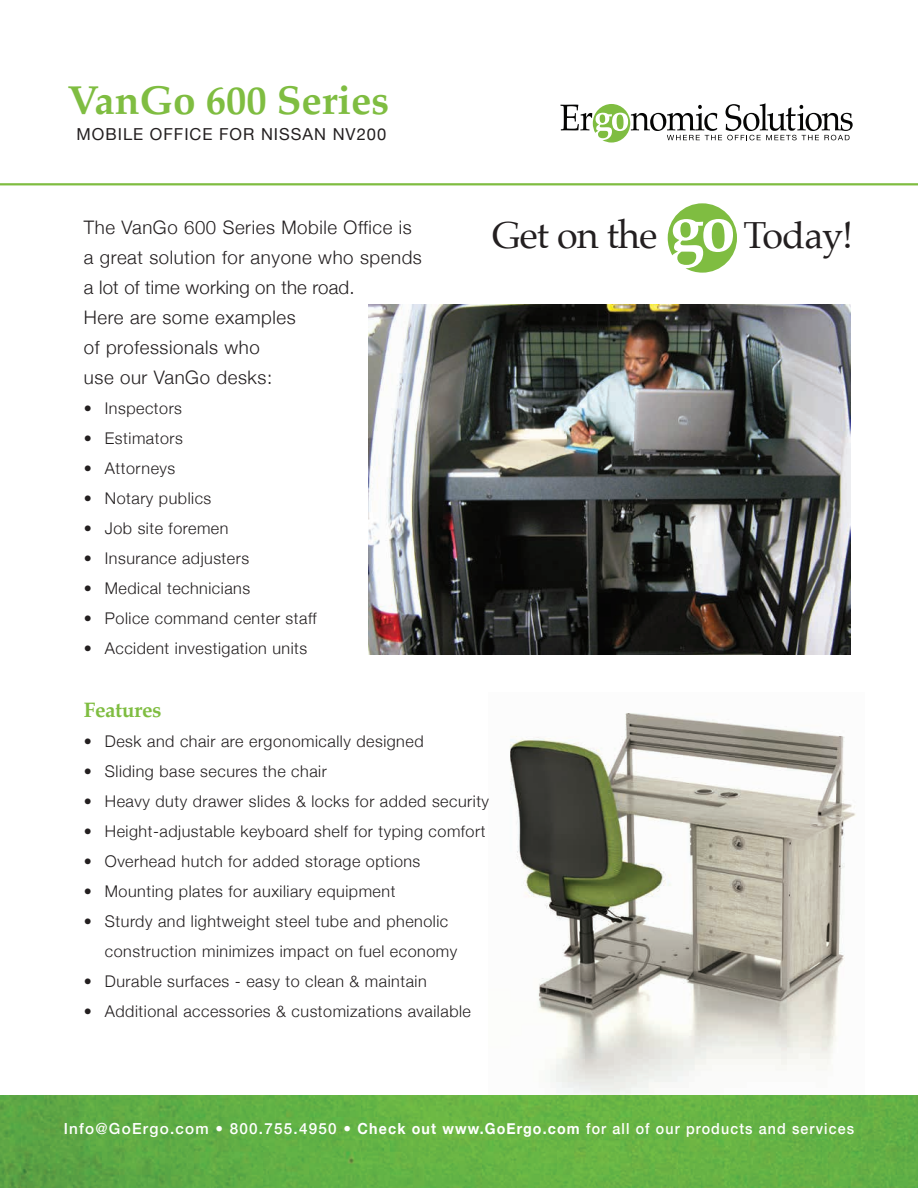
<style>
.page{position:relative;width:918px;height:1188px;background:#fff}
.page>*{position:absolute;margin:0;border:0;box-sizing:border-box;transform-origin:0 0}
.Not_Underline{font:700 40.5px "Palatino";color:#7fbd41}
.Not_Underline-2{font:37.65px "Palatino";letter-spacing:-.02em;color:#231f20}
.Not_Underline-3{font:700 21px "Palatino";letter-spacing:-.02em;color:#7fbd41}
.Not_Underline-4{font:300 18.6px "Helvetica Neue";letter-spacing:.03em;color:#231f20}
.Not_Underline-5{font:300 18.6px "Helvetica Neue";letter-spacing:.01em;color:#231f20}
.Not_Underline-6{font:16.5px "Helvetica Neue";letter-spacing:.06em;color:#231f20}
.Not_Underline-7{font:300 16.2px "Helvetica Neue";letter-spacing:.03em;color:#231f20}
.Not_Underline-8{font:500 15.3px "Helvetica Neue";letter-spacing:.08em;color:#fff}
.s1{font-weight:700}
</style>
<div class="page">
<img style="left:489px;top:713px;width:376px;height:383px">
<svg style="left:668px;top:203px;width:69px;height:70px"></svg>
<img style="left:368px;top:305px;width:482px;height:349px">
<img style="left:0;top:1096px;width:918px;height:92px">
<svg style="left:561px;top:103px;width:292px;height:40px"></svg>
<hr style="left:0;top:183px;width:918px;height:2px;background:#7fbd41">
<p class="Not_Underline" style="left:68px;top:66px;width:323px">VanGo 600 Series</p>
<p class="Not_Underline-6" style="left:77px;top:122px;width:311px">MOBILE OFFICE FOR NISSAN NV200</p>
<p class="Not_Underline-4" style="left:84px;top:212px;width:329px">The VanGo 600 Series Mobile Office is</p>
<p class="Not_Underline-4" style="left:84px;top:242px;width:340px">a great solution for anyone who spends</p>
<p class="Not_Underline-5" style="left:84px;top:272px;width:272px">a lot of time working on the road.</p>
<p class="Not_Underline-4" style="left:84px;top:302px;width:213px">Here are some examples</p>
<p class="Not_Underline-4" style="left:84px;top:332px;width:177px">of professionals who</p>
<p class="Not_Underline-4" style="left:84px;top:362px;width:190px">use our VanGo desks:</p>
<p class="Not_Underline-7" style="left:84px;top:395px;width:100px">• Inspectors</p>
<p class="Not_Underline-7" style="left:84px;top:425px;width:101px">• Estimators</p>
<p class="Not_Underline-7" style="left:84px;top:455px;width:93px">• Attorneys</p>
<p class="Not_Underline-7" style="left:84px;top:485px;width:129px">• Notary publics</p>
<p class="Not_Underline-7" style="left:84px;top:515px;width:146px">• Job site foremen</p>
<p class="Not_Underline-7" style="left:84px;top:545px;width:167px">• Insurance adjusters</p>
<p class="Not_Underline-7" style="left:84px;top:575px;width:168px">• Medical technicians</p>
<p class="Not_Underline-7" style="left:84px;top:605px;width:234px">• Police command center staff</p>
<p class="Not_Underline-7" style="left:84px;top:635px;width:225px">• Accident investigation units</p>
<p class="Not_Underline-2" style="left:492px;top:204px;width:167px">Get on the</p>
<p class="Not_Underline-2" style="left:744px;top:204px;width:111px">Today!</p>
<p class="Not_Underline-3" style="left:84px;top:692px;width:79px">Features</p>
<p class="Not_Underline-7" style="left:84px;top:728px;width:341px">• Desk and chair are ergonomically designed</p>
<p class="Not_Underline-7" style="left:84px;top:758px;width:244px">• Sliding base secures the chair</p>
<p class="Not_Underline-7" style="left:84px;top:788px;width:407px">• Heavy duty drawer slides &amp; locks for added security</p>
<p class="Not_Underline-7" style="left:84px;top:818px;width:403px">• Height-adjustable keyboard shelf for typing comfort</p>
<p class="Not_Underline-7" style="left:84px;top:848px;width:338px">• Overhead hutch for added storage options</p>
<p class="Not_Underline-7" style="left:84px;top:878px;width:313px">• Mounting plates for auxiliary equipment</p>
<p class="Not_Underline-7" style="left:84px;top:908px;width:366px">• Sturdy and lightweight steel tube and phenolic</p>
<p class="Not_Underline-7" style="left:105px;top:938px;width:354px">construction minimizes impact on fuel economy</p>
<p class="Not_Underline-7" style="left:84px;top:968px;width:344px">• Durable surfaces - easy to clean &amp; maintain</p>
<p class="Not_Underline-7" style="left:84px;top:998px;width:389px">• Additional accessories &amp; customizations available</p>
<p class="Not_Underline-8" style="left:64px;top:1117px;width:792px">Info@GoErgo.com • 800.755.4950 • <span class="s1">Check out www.GoErgo.com</span> for all of our products and services</p>
</div>
